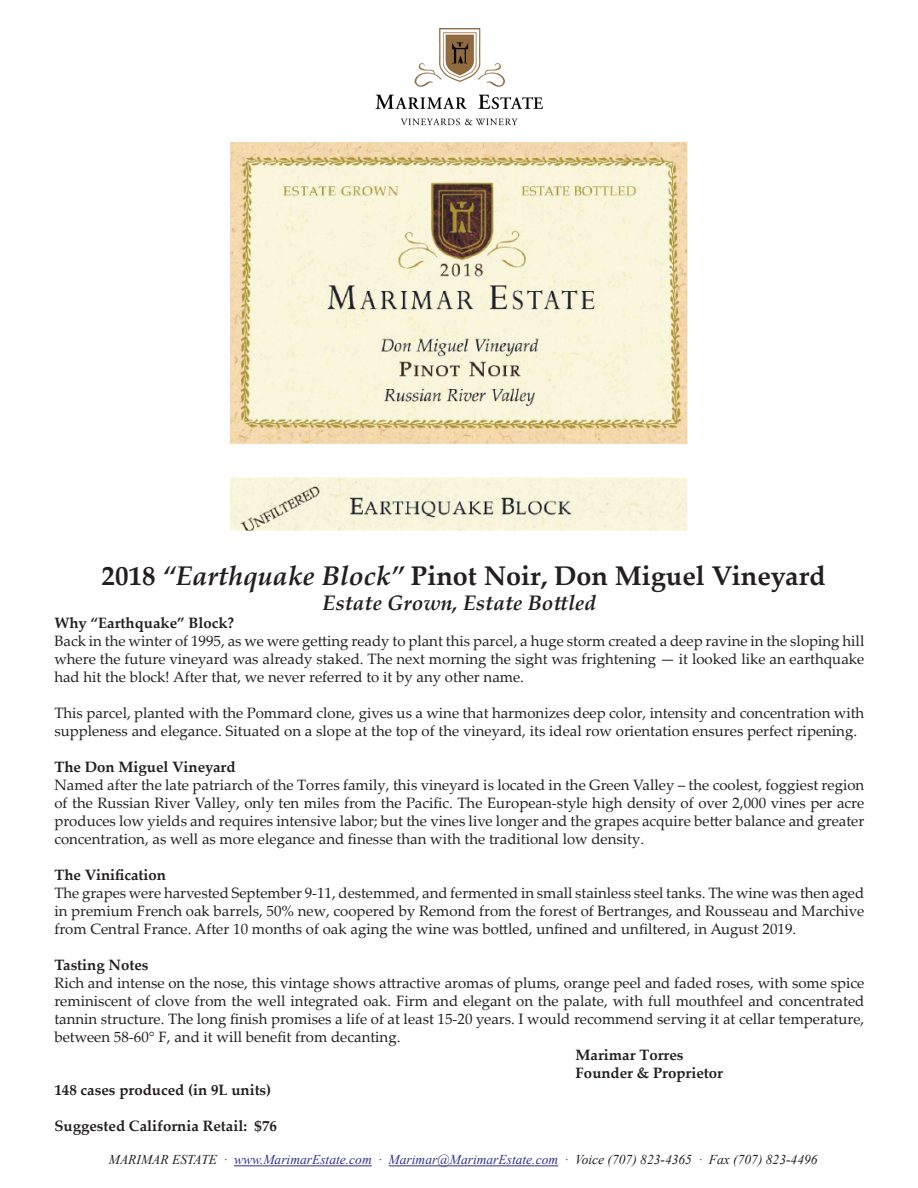
<style>
.page{position:relative;width:918px;height:1188px;background:#fff}
.page>*{position:absolute;margin:0;border:0;box-sizing:border-box;transform-origin:0 0}
.t1{font:700 27px "Palatino Linotype";color:#231f20}
.t2{font:italic 700 21px "Palatino Linotype";color:#231f20}
.t3{font:15px/18px "Palatino Linotype";color:#231f20;text-align:justify}
.t4{font:700 15px "Palatino Linotype";color:#231f20}
.t5{font:italic 13.5px "Times New Roman";color:#231f20}
.s1{font-style:italic}
.s2{color:#2e3092}
</style>
<div class="page">
<hr style="left:234px;top:1166px;width:138px;height:1px;background:#2e3092">
<hr style="left:389px;top:1166px;width:169px;height:1px;background:#2e3092">
<img style="left:375px;top:29px;width:168px;height:97px">
<img style="left:231px;top:142px;width:456px;height:389px">
<div style="left:221px;top:444px;width:472px;height:28px;background:#fff"></div>
<div style="left:687px;top:141px;width:147px;height:393px;background:#fff;border:2px solid #fff"></div>
<div style="left:229px;top:132px;width:472px;height:10px;background:#fff"></div>
<div style="left:223px;top:531px;width:472px;height:24px;background:#fff"></div>
<p class="t1" style="left:102px;top:556px;width:726px">2018 <span class="s1">“Earthquake Block”</span> Pinot Noir, Don Miguel Vineyard</p>
<p class="t2" style="left:323px;top:588px;width:275px">Estate Grown, Estate Bottled</p>
<p class="t4" style="left:54px;top:612px;width:181px">Why “Earthquake” Block?</p>
<p class="t3" style="left:54px;top:631px;width:811px">Back in the winter of 1995, as we were getting ready to plant this parcel, a huge storm created a deep ravine in the sloping hill where the future vineyard was already staked. The next morning the sight was frightening — it looked like an earthquake had hit the block! After that, we never referred to it by any other name.</p>
<p class="t3" style="left:54px;top:703px;width:811px">This parcel, planted with the Pommard clone, gives us a wine that harmonizes deep color, intensity and concentration with suppleness and elegance. Situated on a slope at the top of the vineyard, its ideal row orientation ensures perfect ripening.</p>
<p class="t4" style="left:54px;top:756px;width:183px">The Don Miguel Vineyard</p>
<p class="t3" style="left:54px;top:775px;width:812px">Named after the late patriarch of the Torres family, this vineyard is located in the Green Valley – the coolest, foggiest region of the Russian River Valley, only ten miles from the Pacific. The European-style high density of over 2,000 vines per acre produces low yields and requires intensive labor; but the vines live longer and the grapes acquire better balance and greater concentration, as well as more elegance and finesse than with the traditional low density.</p>
<p class="t4" style="left:54px;top:864px;width:113px">The Vinification</p>
<p class="t3" style="left:54px;top:883px;width:811px">The grapes were harvested September 9-11, destemmed, and fermented in small stainless steel tanks. The wine was then aged in premium French oak barrels, 50% new, coopered by Remond from the forest of Bertranges, and Rousseau and Marchive from Central France. After 10 months of oak aging the wine was bottled, unfined and unfiltered, in August 2019.</p>
<p class="t4" style="left:54px;top:954px;width:96px">Tasting Notes</p>
<p class="t3" style="left:54px;top:973px;width:812px">Rich and intense on the nose, this vintage shows attractive aromas of plums, orange peel and faded roses, with some spice reminiscent of clove from the well integrated oak. Firm and elegant on the palate, with full mouthfeel and concentrated tannin structure. The long finish promises a life of at least 15-20 years. I would recommend serving it at cellar temperature, between 58-60° F, and it will benefit from decanting.</p>
<p class="t4" style="left:576px;top:1044px;width:109px">Marimar Torres</p>
<p class="t4" style="left:576px;top:1062px;width:149px">Founder &amp; Proprietor</p>
<p class="t4" style="left:54px;top:1080px;width:218px">148 cases produced (in 9L units)</p>
<p class="t4" style="left:54px;top:1116px;width:224px">Suggested California Retail: $76</p>
<p class="t5" style="left:109px;top:1151px;width:710px">MARIMAR ESTATE · <span class="s2">www.MarimarEstate.com</span> · <span class="s2">Marimar@MarimarEstate.com</span> · Voice (707) 823-4365 · Fax (707) 823-4496</p>
</div>
